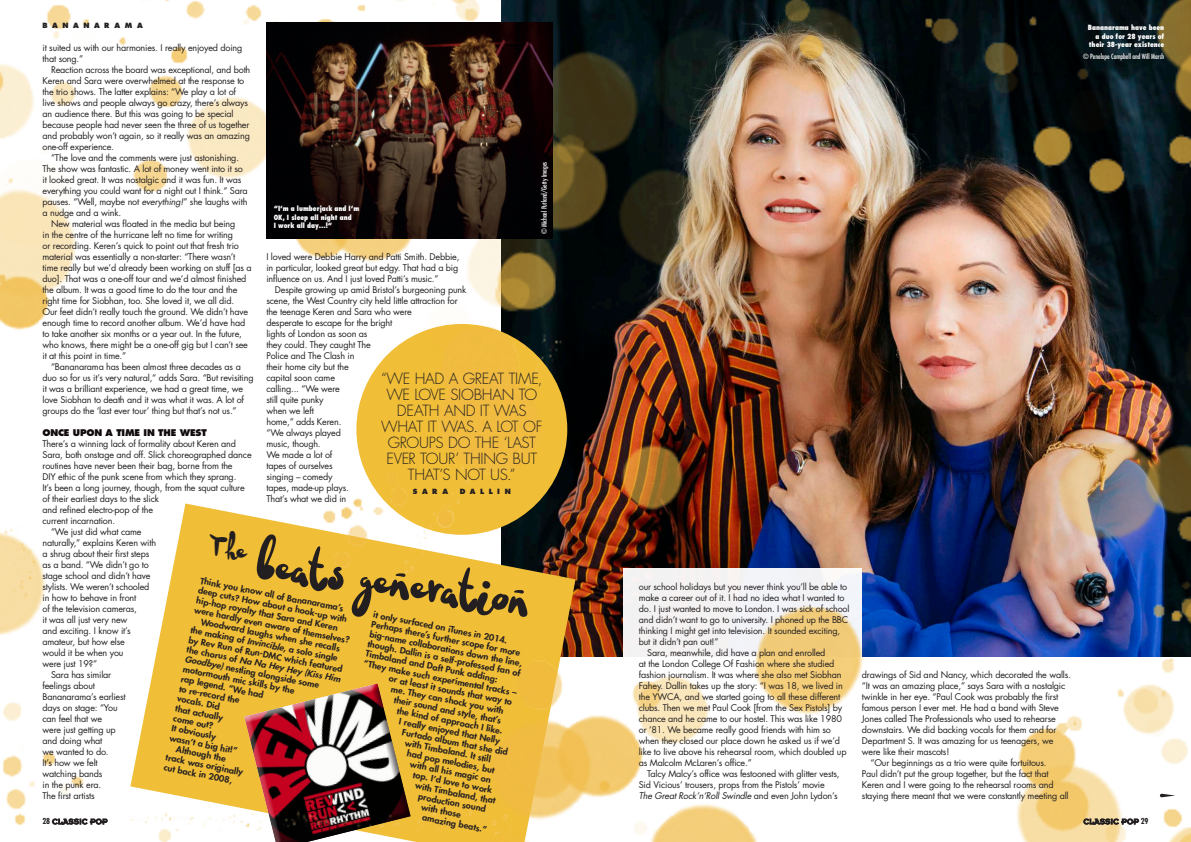
<style>
.page{position:relative;width:1191px;height:842px;background:#fff}
.page>*{position:absolute;margin:0;border:0;box-sizing:border-box;transform-origin:0 0}
.t1{font:48px "Alpuzato";color:#231f20}
.t2{font:300 15px/16px "Futura Std";letter-spacing:-.02em;color:#231f20;text-align:center}
.t3{font:9px/11px "Futura Std";letter-spacing:-.02em;color:#231f20}
.t4{font:800 9px "Futura Std";letter-spacing:-.02em;color:#110a0c}
.t5{font:800 8.5px/10px "Futura Std";color:#231f20;scale:1.08 1}
.t6{font:700 condensed 8px "Futura Std";color:#231f20}
.t7{font:800 condensed 7px/8.5px "Futura Std";color:#fff}
.t8{font:condensed 7px "Futura Std";color:#fff}
.t9{font:800 7px "Futura Std";letter-spacing:.65em;color:#231f20}
.s1{font-style:italic}
</style>
<div class="page">
<img style="left:0;top:0;width:1191px;height:842px">
<img style="left:266px;top:23px;width:286px;height:215px">
<svg style="left:52px;top:819px;width:55px;height:5px"></svg>
<svg style="left:1083px;top:819px;width:55px;height:5px"></svg>
<p class="t9" style="left:43px;top:21px;width:102px">BANANARAMA</p>
<p class="t7" style="left:1087px;top:23px;width:78px;text-align:right">Bananarama have been a duo for 28 years of their 38-year existence</p>
<p class="t8" style="left:1083px;top:52px;width:83px">© Penelope Campbell and Will Marsh</p>
<p class="t3" style="left:43px;top:43px;width:201px">it suited us with our harmonies. I really enjoyed doing that song.”</p>
<p class="t3" style="left:43px;top:65px;width:209px;text-indent:9px">Reaction across the board was exceptional, and both Keren and Sara were overwhelmed at the response to the trio shows. The latter explains: “We play a lot of live shows and people always go crazy, there’s always an audience there. But this was going to be special because people had never seen the three of us together and probably won’t again, so it really was an amazing one-off experience.</p>
<p class="t3" style="left:43px;top:153px;width:207px;text-indent:9px">”The love and the comments were just astonishing.<br>The show was fantastic. A lot of money went into it so it looked great. It was nostalgic and it was fun. It was everything you could want for a night out I think.“ Sara pauses. “Well, maybe not <span class="s1">everything!</span>” she laughs with a nudge and a wink.</p>
<p class="t3" style="left:43px;top:219px;width:211px;text-indent:9px">New material was floated in the media but being<br>in the centre of the hurricane left no time for writing<br>or recording. Keren’s quick to point out that fresh trio material was essentially a non-starter: “There wasn’t time really but we’d already been working on stuff [as a duo]. That was a one-off tour and we’d almost finished the album. It was a good time to do the tour and the right time for Siobhan, too. She loved it, we all did.<br>Our feet didn’t really touch the ground. We didn’t have enough time to record another album. We’d have had to take another six months or a year out. In the future, who knows, there might be a one-off gig but I can’t see it at this point in time.”</p>
<p class="t3" style="left:43px;top:362px;width:212px;text-indent:9px">“Bananarama has been almost three decades as a duo so for us it’s very natural,“ adds Sara. “But revisiting it was a brilliant experience, we had a great time, we love Siobhan to death and it was what it was. A lot of groups do the ‘last ever tour’ thing but that’s not us.”</p>
<p class="t4" style="left:43px;top:427px;width:166px">ONCE UPON A TIME IN THE WEST</p>
<p class="t3" style="left:43px;top:439px;width:211px">There’s a winning lack of formality about Keren and Sara, both onstage and off. Slick choreographed dance routines have never been their bag, borne from the<br>DIY ethic of the punk scene from which they sprang.<br>It’s been a long journey, though, from the squat culture of their earliest days to the slick<br>and refined electro-pop of the<br>current incarnation.</p>
<p class="t3" style="left:43px;top:527px;width:115px;text-indent:9px">“We just did what came naturally,” explains Keren with a shrug about their first steps as a band. “We didn’t go to stage school and didn’t have stylists. We weren’t schooled in how to behave in front<br>of the television cameras,<br>it was all just very new<br>and exciting. I know it’s amateur, but how else<br>would it be when you<br>were just 19?”</p>
<p class="t3" style="left:43px;top:670px;width:85px;text-indent:9px">Sara has similar feelings about<br>Bananarama’s earliest days on stage: “You can feel that we<br>were just getting up and doing what<br>we wanted to do.<br>It’s how we felt watching bands<br>in the punk era.<br>The first artists</p>
<p class="t8" style="left:540px;top:234px;width:74px;rotate:-90deg">© Michael Putland/Getty Images</p>
<p class="t7" style="left:274px;top:204px;width:87px">“I‘m a lumberjack and I‘m<br>OK, I sleep all night and<br>I work all day…!“</p>
<p class="t3" style="left:266px;top:251px;width:194px">I loved were Debbie Harry and Patti Smith. Debbie, in particular, looked great but edgy. That had a big influence on us. And I just loved Patti’s music.”</p>
<p class="t3" style="left:266px;top:284px;width:201px;text-indent:9px">Despite growing up amid Bristol’s burgeoning punk scene, the West Country city held little attraction for the teenage Keren and Sara who were<br>desperate to escape for the bright<br>lights of London as soon as<br>they could. They caught The<br>Police and The Clash in<br>their home city but the<br>capital soon came<br>calling... “We were<br>still quite punky<br>when we left<br>home,” adds Keren.<br>“We always played<br>music, though.<br>We made a lot of<br>tapes of ourselves<br>singing – comedy<br>tapes, made-up plays.<br>That’s what we did in</p>
<p class="t2" style="left:381px;top:371px;width:163px">“WE HAD A GREAT TIME,<br>WE LOVE SIOBHAN TO<br>DEATH AND IT WAS<br>WHAT IT WAS. A LOT OF<br>GROUPS DO THE ‘LAST<br>EVER TOUR’ THING BUT<br>THAT’S NOT US.”</p>
<p class="t9" style="left:413px;top:487px;width:37px">SARA</p>
<p class="t9" style="left:460px;top:487px;width:53px">DALLIN</p>
<p class="t1" style="left:212px;top:526px;width:326px;rotate:8deg"><sup>The</sup> beats generation</p>
<p class="t5" style="left:201px;top:576px;width:148px;rotate:11deg">Think you know all of Bananarama’s deep cuts? How about a hook-up with hip-hop royalty that Sara and Keren were hardly even aware of themselves?</p>
<p class="t3" style="left:639px;top:582px;width:212px">our school holidays but you never think you’ll be able to make a career out of it. I had no idea what I wanted to do. I just wanted to move to London. I was sick of school and didn’t want to go to university. I phoned up the BBC thinking I might get into television. It sounded exciting, but it didn’t pan out!”</p>
<p class="t3" style="left:639px;top:648px;width:209px;text-indent:9px">Sara, meanwhile, did have a plan and enrolled<br>at the London College Of Fashion where she studied fashion journalism. It was where she also met Siobhan Fahey. Dallin takes up the story: “I was 18, we lived in the YWCA, and we started going to all these different clubs. Then we met Paul Cook [from the Sex Pistols] by chance and he came to our hostel. This was like 1980 or ’81. We became really good friends with him so when they closed our place down he asked us if we’d like to live above his rehearsal room, which doubled up as Malcolm McLaren’s office.”</p>
<p class="t3" style="left:639px;top:769px;width:202px;text-indent:9px">Talcy Malcy’s office was festooned with glitter vests,<br>Sid Vicious’ trousers, props from the Pistols’ movie<br><span class="s1">The Great Rock’n’Roll Swindle</span> and even John Lydon’s</p>
<p class="t5" style="left:374px;top:609px;width:128px;rotate:11deg">it only surfaced on iTunes in 2014.</p>
<p class="t5" style="left:194px;top:615px;width:146px;text-indent:9px;rotate:11deg">Woodward laughs when she recalls the making of <span class="s1">Invincible</span>, a solo single by Rev Run of Run-DMC which featured the chorus of <span class="s1">Na Na Hey Hey (Kiss Him<br>Goodbye)</span> nestling alongside some motormouth mic skills by the<br>rap legend. “We had<br>to re-record the<br>vocals. Did<br>that actually<br>come out?<br>It obviously<br>wasn’t a big hit!”</p>
<p class="t5" style="left:372px;top:619px;width:142px;rotate:11deg">Perhaps there’s further scope for more</p>
<p class="t5" style="left:370px;top:629px;width:145px;rotate:11deg">big-name collaborations down the line,</p>
<p class="t5" style="left:369px;top:639px;width:146px;rotate:11deg">though. Dallin is a self-professed fan of</p>
<p class="t5" style="left:367px;top:648px;width:126px;rotate:11deg">Timbaland and Daft Punk adding:</p>
<p class="t5" style="left:365px;top:658px;width:146px;rotate:11deg">“They make such experimental tracks –</p>
<p class="t3" style="left:862px;top:670px;width:210px">drawings of Sid and Nancy, which decorated the walls. “It was an amazing place,” says Sara with a nostalgic twinkle in her eye. “Paul Cook was probably the first famous person I ever met. He had a band with Steve Jones called The Professionals who used to rehearse downstairs. We did backing vocals for them and for Department S. It was amazing for us teenagers, we were like their mascots!</p>
<p class="t3" style="left:862px;top:758px;width:208px;text-indent:9px">“Our beginnings as a trio were quite fortuitous.<br>Paul didn’t put the group together, but the fact that Keren and I were going to the rehearsal rooms and staying there meant that we were constantly meeting all</p>
<p class="t5" style="left:390px;top:673px;width:117px;rotate:11deg">or at least it sounds that way to</p>
<p class="t5" style="left:392px;top:684px;width:108px;rotate:11deg">me. They can shock you with</p>
<p class="t5" style="left:395px;top:695px;width:102px;rotate:11deg">their sound and style, that’s</p>
<p class="t5" style="left:398px;top:705px;width:101px;rotate:11deg">the kind of approach I like.</p>
<p class="t5" style="left:400px;top:716px;width:97px;rotate:11deg">I really enjoyed that Nelly</p>
<p class="t5" style="left:403px;top:727px;width:101px;rotate:11deg">Furtado album that she did</p>
<p class="t5" style="left:406px;top:738px;width:82px;rotate:11deg">with Timbaland. It still</p>
<p class="t5" style="left:169px;top:742px;width:74px;text-indent:9px;rotate:11deg">Although the track was originally cut back in 2008,</p>
<p class="t5" style="left:408px;top:748px;width:84px;rotate:11deg">had pop melodies, but</p>
<p class="t5" style="left:411px;top:759px;width:78px;rotate:11deg">with all his magic on</p>
<p class="t5" style="left:414px;top:770px;width:76px;rotate:11deg">top. I’d love to work</p>
<p class="t5" style="left:416px;top:780px;width:77px;rotate:11deg">with Timbaland, that</p>
<p class="t5" style="left:419px;top:791px;width:65px;rotate:11deg">production sound</p>
<p class="t5" style="left:422px;top:802px;width:39px;rotate:11deg">with those</p>
<p class="t5" style="left:423px;top:812px;width:62px;rotate:11deg">amazing beats.”</p>
<p class="t6" style="left:43px;top:816px;width:9px">28</p>
<p class="t6" style="left:1140px;top:816px;width:9px">29</p>
</div>
